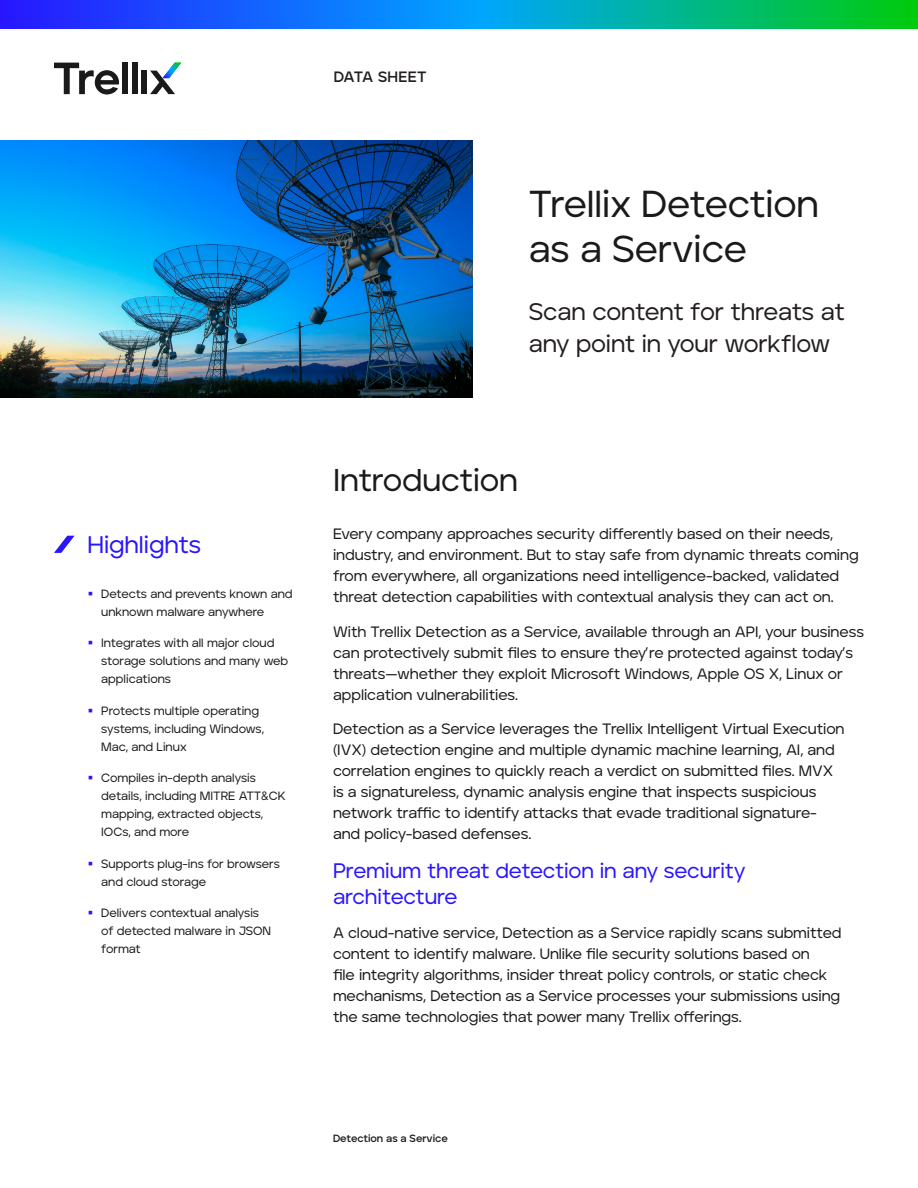
<style>
.page{position:relative;width:918px;height:1188px;background:#fff}
.page>*{position:absolute;margin:0;border:0;box-sizing:border-box;transform-origin:0 0}
.TITLE_-_Med_-_25_30{font:500 37.5px/45px "Aventa";letter-spacing:-.005em;color:#1a1a1a}
.HEADING_1_-_Med_-_21{font:500 31.5px "Aventa";color:#1a1a1a}
.TITLE_2_-_Reg_-_16_2{font:500 24px/31.5px "Aventa";letter-spacing:-.01em;color:#231f20}
.SIDEBAR__CALLOUT_-_M{font:500 24px "Aventa";color:#2814ff}
.HEADING_2_-_Med_-_14{font:500 21px/25.5px "Aventa";color:#2814ff}
.BODY__INTRO_-_Med{font:500 15px/21px "Aventa";letter-spacing:-.005em;color:#1a1a1a}
.BODY_-_Med_-_10_14{font:500 15px/21px "Aventa";color:#1a1a1a}
.t1{font:700 15px "Aventa";letter-spacing:.02em;color:#231f20}
.t2{font:500 12px/18px "Aventa";letter-spacing:-.005em;color:#1a1a1a}
.t3{font:700 10.5px "Aventa";letter-spacing:-.005em;color:#1a1a1a}
</style>
<div class="page">
<svg style="left:0;top:0;width:918px;height:28px;background:#0a88c5"></svg>
<svg style="left:54px;top:63px;width:65px;height:31px"></svg>
<div style="left:122px;top:63px;width:5px;height:31px;background:#1a1a1a"></div>
<div style="left:132px;top:63px;width:5px;height:31px;background:#1a1a1a"></div>
<div style="left:141px;top:71px;width:6px;height:23px;background:#1a1a1a"></div>
<svg style="left:150px;top:63px;width:31px;height:31px"></svg>
<svg style="left:54px;top:536px;width:21px;height:17px"></svg>
<img style="left:0;top:140px;width:472px;height:258px">
<p class="t1" style="left:334px;top:68px;width:94px">DATA SHEET</p>
<p class="TITLE_-_Med_-_25_30" style="left:529px;top:180px;width:292px">Trellix Detection as a Service</p>
<p class="TITLE_2_-_Reg_-_16_2" style="left:529px;top:296px;width:317px">Scan content for threats at any point in your workflow</p>
<p class="SIDEBAR__CALLOUT_-_M" style="left:87px;top:530px;width:115px">Highlights</p>
<p class="t2" style="left:101px;top:585px;width:193px">Detects and prevents known and unknown malware anywhere</p>
<p class="t2" style="left:101px;top:634px;width:189px">Integrates with all major cloud storage solutions and many web applications</p>
<p class="t2" style="left:101px;top:702px;width:164px">Protects multiple operating systems, including Windows,<br>Mac, and Linux</p>
<p class="t2" style="left:101px;top:769px;width:186px">Compiles in-depth analysis details, including MITRE ATT&amp;CK mapping, extracted objects,<br>IOCs, and more</p>
<p class="t2" style="left:101px;top:855px;width:180px">Supports plug-ins for browsers and cloud storage</p>
<p class="t2" style="left:101px;top:904px;width:171px">Delivers contextual analysis of detected malware in JSON format</p>
<p class="HEADING_1_-_Med_-_21" style="left:333px;top:461px;width:186px">Introduction</p>
<p class="BODY__INTRO_-_Med" style="left:333px;top:523px;width:527px">Every company approaches security differently based on their needs, industry, and environment. But to stay safe from dynamic threats coming from everywhere, all organizations need intelligence-backed, validated threat detection capabilities with contextual analysis they can act on.</p>
<p class="BODY__INTRO_-_Med" style="left:333px;top:621px;width:533px">With Trellix Detection as a Service, available through an API, your business can protectively submit files to ensure they’re protected against today’s threats—whether they exploit Microsoft Windows, Apple OS X, Linux or application vulnerabilities.</p>
<p class="BODY__INTRO_-_Med" style="left:333px;top:718px;width:513px">Detection as a Service leverages the Trellix Intelligent Virtual Execution (IVX) detection engine and multiple dynamic machine learning, AI, and correlation engines to quickly reach a verdict on submitted files. MVX is a signatureless, dynamic analysis engine that inspects suspicious network traffic to identify attacks that evade traditional signature&shy;and policy-based defenses.</p>
<p class="HEADING_2_-_Med_-_14" style="left:333px;top:858px;width:414px">Premium threat detection in any security architecture</p>
<p class="BODY_-_Med_-_10_14" style="left:333px;top:922px;width:510px">A cloud-native service, Detection as a Service rapidly scans submitted content to identify malware. Unlike file security solutions based on<br>file integrity algorithms, insider threat policy controls, or static check mechanisms, Detection as a Service processes your submissions using the same technologies that power many Trellix offerings.</p>
<p class="t3" style="left:333px;top:1132px;width:116px">Detection as a Service</p>
</div>
